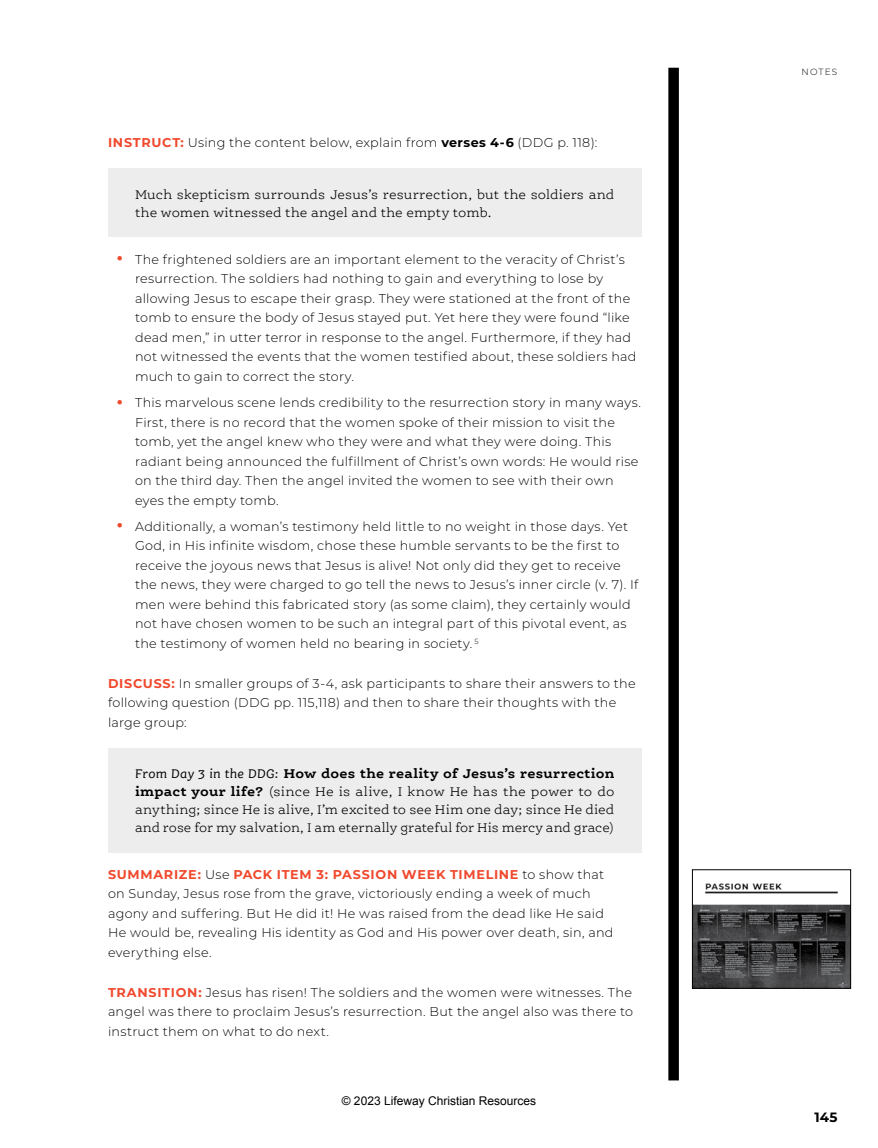
<style>
.page{position:relative;width:878px;height:1148px;background:#fff}
.page>*{position:absolute;margin:0;border:0;box-sizing:border-box;transform-origin:0 0}
.t1{font:300 13.5px/18px "Ernestine Pro";letter-spacing:.005em;color:#000}
.t2{font:700 13.5px "Montserrat";color:#000}
.t3{font:300 12.75px/19.5px "Montserrat";letter-spacing:.02em;color:#000}
.t4{font:12px "Arial";color:#000}
.t5{font:300 9px "Montserrat";letter-spacing:.125em;color:#000}
.s1{font-weight:700;color:#f0492d}
.s2{font-weight:700}
.s3{font-size:36px;color:#f0492d}
.s4{font-weight:400;font-style:italic}
</style>
<div class="page">
<div style="left:668px;top:68px;width:10px;height:1012px;background:#000"></div>
<div style="left:108px;top:168px;width:533px;height:69px;background:#ededee"></div>
<div style="left:108px;top:747px;width:533px;height:105px;background:#ededee"></div>
<img style="left:694px;top:883px;width:154px;height:103px">
<div style="left:692px;top:869px;width:158px;height:119px;border:1px solid #000"></div>
<p class="t3" style="left:108px;top:133px;width:491px"><span class="s1">INSTRUCT:</span> Using the content below, explain from <span class="s2">verses 4-6</span> (DDG p. 118):</p>
<p class="t1" style="left:135px;top:185px;width:480px">Much skepticism surrounds Jesus’s resurrection, but the soldiers and the women witnessed the angel and the empty tomb.</p>
<p class="t3" style="left:135px;top:249px;width:503px;text-indent:-20px"><span class="s3">•</span> The frightened soldiers are an important element to the veracity of Christ’s resurrection. The soldiers had nothing to gain and everything to lose by allowing Jesus to escape their grasp. They were stationed at the front of the tomb to ensure the body of Jesus stayed put. Yet here they were found “like dead men,” in utter terror in response to the angel. Furthermore, if they had not witnessed the events that the women testified about, these soldiers had much to gain to correct the story.</p>
<p class="t3" style="left:135px;top:392px;width:507px;text-indent:-20px"><span class="s3">•</span> This marvelous scene lends credibility to the resurrection story in many ways.<br>First, there is no record that the women spoke of their mission to visit the tomb, yet the angel knew who they were and what they were doing. This radiant being announced the fulfillment of Christ’s own words: He would rise on the third day. Then the angel invited the women to see with their own eyes the empty tomb.</p>
<p class="t3" style="left:135px;top:516px;width:504px;text-indent:-20px"><span class="s3">•</span> Additionally, a woman’s testimony held little to no weight in those days. Yet God, in His infinite wisdom, chose these humble servants to be the first to receive the joyous news that Jesus is alive! Not only did they get to receive the news, they were charged to go tell the news to Jesus’s inner circle (v. 7). If men were behind this fabricated story (as some claim), they certainly would not have chosen women to be such an integral part of this pivotal event, as the testimony of women held no bearing in society. <sup>5</sup></p>
<p class="t3" style="left:108px;top:673px;width:529px"><span class="s1">DISCUSS:</span> In smaller groups of 3-4, ask participants to share their answers to the following question (DDG pp. 115,118) and then to share their thoughts with the large group:</p>
<p class="t1" style="left:135px;top:764px;width:481px;text-align:justify"><span class="s4">From Day 3 in the DDG:</span> <span class="s2">How does the reality of Jesus’s resurrection impact your life?</span> (since He is alive, I know He has the power to do anything; since He is alive, I’m excited to see Him one day; since He died and rose for my salvation, I am eternally grateful for His mercy and grace)</p>
<p class="t3" style="left:108px;top:864px;width:507px"><span class="s1">SUMMARIZE:</span> Use <span class="s1">PACK ITEM 3: PASSION WEEK TIMELINE</span> to show that on Sunday, Jesus rose from the grave, victoriously ending a week of much agony and suffering. But He did it! He was raised from the dead like He said He would be, revealing His identity as God and His power over death, sin, and everything else.</p>
<p class="t3" style="left:108px;top:982px;width:526px;text-align:justify"><span class="s1">TRANSITION:</span> Jesus has risen! The soldiers and the women were witnesses. The angel was there to proclaim Jesus’s resurrection. But the angel also was there to instruct them on what to do next.</p>
<p class="t4" style="left:342px;top:1092px;width:196px">© 2023 Lifeway Christian Resources</p>
<p class="t5" style="left:801px;top:66px;width:37px">NOTES</p>
<p class="t2" style="left:814px;top:1107px;width:24px">145</p>
</div>
